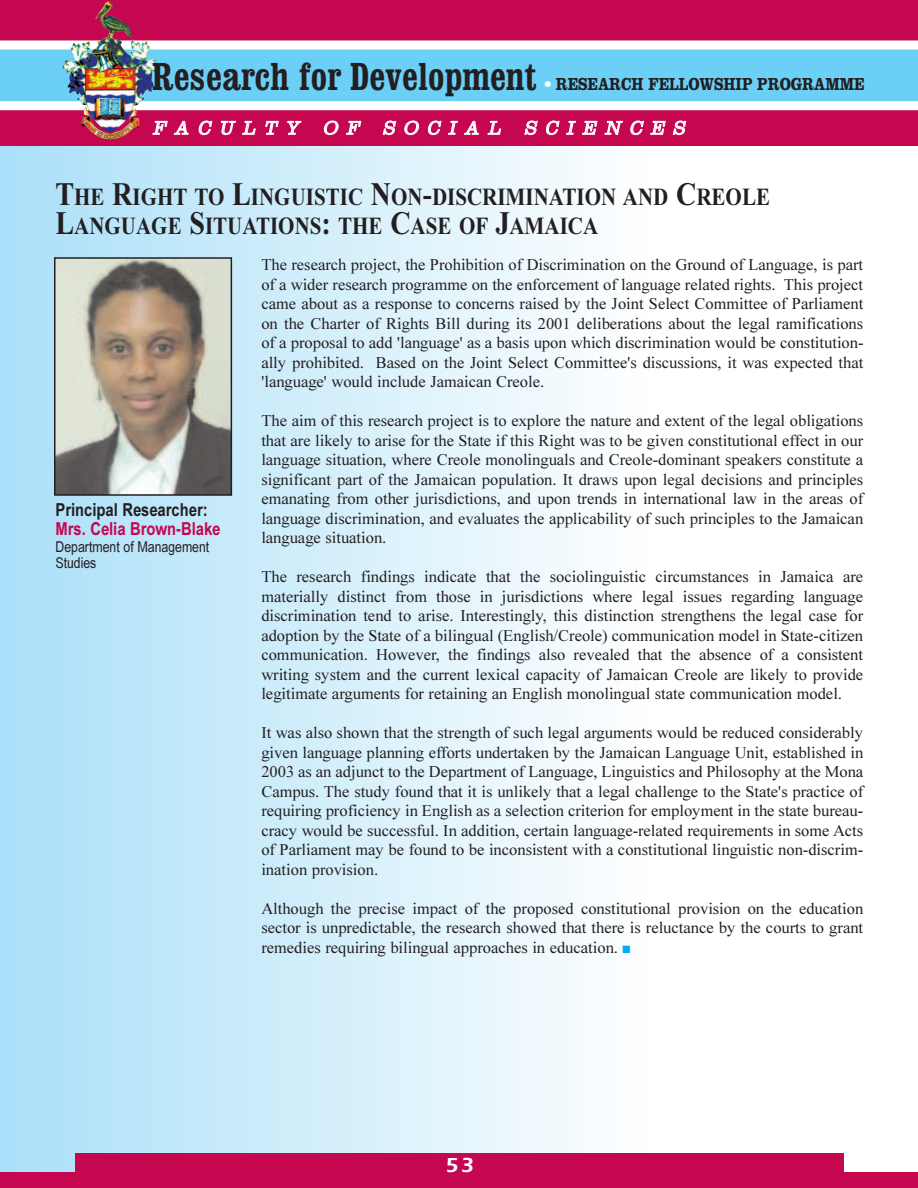
<style>
.page{position:relative;width:918px;height:1188px;background:#fff}
.page>*{position:absolute;margin:0;border:0;box-sizing:border-box;transform-origin:0 0}
.t1{font:39px "TTE9 AO00";color:#231f20;scale:.95 1}
.t2{font:24.75px/28.5px "TTEA5 O00";color:#231f20;scale:.85 1}
.t3{font:21px "TTEBAO00";color:#fff}
.t4{font:italic 19.5px "TTEB2 O00";color:#fff;scale:.95 1}
.t5{font:18px "TTEB6 O00";color:#231f20;scale:.8 1}
.t6{font:18px "TTED1 O00";color:#231f20}
.t7{font:18px "TTED1 O00";color:#c50750}
.t8{font:16.5px/19.5px "TTEBDO00";color:#231f20;text-align:justify}
.t9{font:15px/16.5px "TTECEO00";color:#231f20}
.s1{font-family:"TTEB2 O00";color:#fff}
.s2{font-size:33px}
.s3{font-family:"TTEC1 O00";font-size:10.5px;color:#00aeef}
</style>
<div class="page">
<div style="left:0;top:144px;width:8px;height:1044px;background:#aae0f9"></div>
<div style="left:5px;top:144px;width:12px;height:1044px;background:#abe0f9"></div>
<div style="left:14px;top:144px;width:11px;height:1044px;background:#ace1f9"></div>
<div style="left:22px;top:144px;width:12px;height:1044px;background:#ade1f9"></div>
<div style="left:31px;top:144px;width:11px;height:1044px;background:#aee1f9"></div>
<div style="left:39px;top:144px;width:11px;height:1044px;background:#b0e2f9"></div>
<div style="left:47px;top:144px;width:12px;height:1044px;background:#b1e2f9"></div>
<div style="left:56px;top:144px;width:11px;height:1044px;background:#b2e2f9"></div>
<div style="left:64px;top:144px;width:12px;height:1044px;background:#b3e3f9"></div>
<div style="left:73px;top:144px;width:11px;height:1044px;background:#b4e3f9"></div>
<div style="left:81px;top:144px;width:11px;height:1044px;background:#b5e3f9"></div>
<div style="left:89px;top:144px;width:12px;height:1044px;background:#b6e4f9"></div>
<div style="left:98px;top:144px;width:11px;height:1044px;background:#b7e4f9"></div>
<div style="left:106px;top:144px;width:12px;height:1044px;background:#b9e5fa"></div>
<div style="left:115px;top:144px;width:11px;height:1044px;background:#bae5fa"></div>
<div style="left:123px;top:144px;width:11px;height:1044px;background:#bbe5fa"></div>
<div style="left:131px;top:144px;width:12px;height:1044px;background:#bce6fa"></div>
<div style="left:140px;top:144px;width:11px;height:1044px;background:#bde6fa"></div>
<div style="left:148px;top:144px;width:12px;height:1044px;background:#bee7fa"></div>
<div style="left:157px;top:144px;width:11px;height:1044px;background:#bfe7fa"></div>
<div style="left:165px;top:144px;width:11px;height:1044px;background:#c0e7fa"></div>
<div style="left:173px;top:144px;width:12px;height:1044px;background:#c1e8fa"></div>
<div style="left:182px;top:144px;width:11px;height:1044px;background:#c2e8fa"></div>
<div style="left:190px;top:144px;width:12px;height:1044px;background:#c3e9fa"></div>
<div style="left:199px;top:144px;width:11px;height:1044px;background:#c4e9fa"></div>
<div style="left:207px;top:144px;width:11px;height:1044px;background:#c5e9fa"></div>
<div style="left:215px;top:144px;width:12px;height:1044px;background:#c6eafa"></div>
<div style="left:224px;top:144px;width:11px;height:1044px;background:#c7eafa"></div>
<div style="left:232px;top:144px;width:12px;height:1044px;background:#c8ebfa"></div>
<div style="left:241px;top:144px;width:11px;height:1044px;background:#caebfb"></div>
<div style="left:249px;top:144px;width:12px;height:1044px;background:#cbebfb"></div>
<div style="left:258px;top:144px;width:11px;height:1044px;background:#ccecfb"></div>
<div style="left:266px;top:144px;width:11px;height:1044px;background:#cdecfb"></div>
<div style="left:274px;top:144px;width:12px;height:1044px;background:#ceedfb"></div>
<div style="left:283px;top:144px;width:11px;height:1044px;background:#cfedfb"></div>
<div style="left:291px;top:144px;width:12px;height:1044px;background:#d0edfb"></div>
<div style="left:300px;top:144px;width:11px;height:1044px;background:#d1eefb"></div>
<div style="left:308px;top:144px;width:11px;height:1044px;background:#d2eefb"></div>
<div style="left:316px;top:144px;width:12px;height:1044px;background:#d3effb"></div>
<div style="left:325px;top:144px;width:11px;height:1044px;background:#d4effb"></div>
<div style="left:333px;top:144px;width:12px;height:1044px;background:#d5effb"></div>
<div style="left:342px;top:144px;width:11px;height:1044px;background:#d6f0fb"></div>
<div style="left:350px;top:144px;width:11px;height:1044px;background:#d7f0fb"></div>
<div style="left:358px;top:144px;width:12px;height:1044px;background:#d8f1fb"></div>
<div style="left:367px;top:144px;width:11px;height:1044px;background:#d9f1fb"></div>
<div style="left:375px;top:144px;width:12px;height:1044px;background:#dbf2fc"></div>
<div style="left:384px;top:144px;width:11px;height:1044px;background:#dcf2fc"></div>
<div style="left:392px;top:144px;width:11px;height:1044px;background:#ddf2fc"></div>
<div style="left:400px;top:144px;width:12px;height:1044px;background:#def3fc"></div>
<div style="left:409px;top:144px;width:11px;height:1044px;background:#dff3fc"></div>
<div style="left:417px;top:144px;width:12px;height:1044px;background:#e0f4fc"></div>
<div style="left:426px;top:144px;width:11px;height:1044px;background:#e1f4fc"></div>
<div style="left:434px;top:144px;width:11px;height:1044px;background:#e2f4fc"></div>
<div style="left:442px;top:144px;width:12px;height:1044px;background:#e4f5fc"></div>
<div style="left:451px;top:144px;width:11px;height:1044px;background:#e5f5fc"></div>
<div style="left:459px;top:144px;width:12px;height:1044px;background:#e6f6fc"></div>
<div style="left:468px;top:144px;width:11px;height:1044px;background:#e7f6fd"></div>
<div style="left:476px;top:144px;width:11px;height:1044px;background:#e8f6fd"></div>
<div style="left:484px;top:144px;width:12px;height:1044px;background:#e9f7fd"></div>
<div style="left:493px;top:144px;width:11px;height:1044px;background:#eaf7fd"></div>
<div style="left:501px;top:144px;width:12px;height:1044px;background:#ebf8fd"></div>
<div style="left:510px;top:144px;width:11px;height:1044px;background:#edf8fd"></div>
<div style="left:518px;top:144px;width:11px;height:1044px;background:#eef8fd"></div>
<div style="left:526px;top:144px;width:12px;height:1044px;background:#eff9fd"></div>
<div style="left:535px;top:144px;width:11px;height:1044px;background:#f0f9fd"></div>
<div style="left:543px;top:144px;width:12px;height:1044px;background:#f1fafd"></div>
<div style="left:552px;top:144px;width:11px;height:1044px;background:#f2fafd"></div>
<div style="left:560px;top:144px;width:11px;height:1044px;background:#f3fafe"></div>
<div style="left:568px;top:144px;width:12px;height:1044px;background:#f4fbfe"></div>
<div style="left:577px;top:144px;width:11px;height:1044px;background:#f6fbfe"></div>
<div style="left:585px;top:144px;width:12px;height:1044px;background:#f7fcfe"></div>
<div style="left:594px;top:144px;width:11px;height:1044px;background:#f8fcfe"></div>
<div style="left:602px;top:144px;width:11px;height:1044px;background:#f9fcfe"></div>
<div style="left:610px;top:144px;width:12px;height:1044px;background:#fafdfe"></div>
<div style="left:619px;top:144px;width:11px;height:1044px;background:#fbfdfe"></div>
<div style="left:0;top:0;width:918px;height:145px;background:#c50750"></div>
<div style="left:0;top:45px;width:918px;height:56px;background:#6bcff6"></div>
<div style="left:0;top:40px;width:918px;height:9px;background:#fff"></div>
<div style="left:0;top:101px;width:918px;height:9px;background:#fff"></div>
<img style="left:61px;top:1px;width:96px;height:131px">
<div style="left:0;top:1173px;width:918px;height:15px;background:#c50750"></div>
<div style="left:76px;top:1154px;width:768px;height:23px;background:#c50750"></div>
<img style="left:57px;top:260px;width:172px;height:233px">
<div style="left:54px;top:257px;width:178px;height:239px;border:2px solid #231f20"></div>
<h1 class="t1" style="left:152px;top:63px;width:406px">Research for Development</h1>
<p class="t4" style="left:153px;top:121px;width:564px">FACULTY OF SOCIAL SCIENCES</p>
<p class="t5" style="left:543px;top:78px;width:403px"><span class="s1">•</span> RESEARCH FELLOWSHIP PROGRAMME</p>
<h2 class="t2" style="left:56px;top:185px;width:842px"><span class="s2">T</span>HE <span class="s2">R</span>IGHT TO <span class="s2">L</span>INGUISTIC <span class="s2">N</span>ON<span class="s2">-</span>DISCRIMINATION AND <span class="s2">C</span>REOLE<br><span class="s2">L</span>ANGUAGE <span class="s2">S</span>ITUATIONS<span class="s2">:</span> THE <span class="s2">C</span>ASE OF <span class="s2">J</span>AMAICA</h2>
<p class="t6" style="left:56px;top:503px;width:154px">Principal Researcher:</p>
<p class="t7" style="left:56px;top:523px;width:166px">Mrs. Celia Brown-Blake</p>
<p class="t9" style="left:56px;top:540px;width:155px">Department of Management<br>Studies</p>
<p class="t8" style="left:261px;top:256px;width:604px">The research project, the Prohibition of Discrimination on the Ground of Language, is part of a wider research programme on the enforcement of language related rights. This project came about as a response to concerns raised by the Joint Select Committee of Parliament on the Charter of Rights Bill during its 2001 deliberations about the legal ramifications of a proposal to add 'language' as a basis upon which discrimination would be constitution&shy;ally prohibited. Based on the Joint Select Committee's discussions, it was expected that 'language' would include Jamaican Creole.</p>
<p class="t8" style="left:261px;top:412px;width:603px">The aim of this research project is to explore the nature and extent of the legal obligations that are likely to arise for the State if this Right was to be given constitutional effect in our language situation, where Creole monolinguals and Creole-dominant speakers constitute a significant part of the Jamaican population. It draws upon legal decisions and principles emanating from other jurisdictions, and upon trends in international law in the areas of language discrimination, and evaluates the applicability of such principles to the Jamaican language situation.</p>
<p class="t8" style="left:261px;top:568px;width:603px">The research findings indicate that the sociolinguistic circumstances in Jamaica are materially distinct from those in jurisdictions where legal issues regarding language discrimination tend to arise. Interestingly, this distinction strengthens the legal case for adoption by the State of a bilingual (English/Creole) communication model in State-citizen communication. However, the findings also revealed that the absence of a consistent writing system and the current lexical capacity of Jamaican Creole are likely to provide legitimate arguments for retaining an English monolingual state communication model.</p>
<p class="t8" style="left:261px;top:724px;width:603px">It was also shown that the strength of such legal arguments would be reduced considerably given language planning efforts undertaken by the Jamaican Language Unit, established in 2003 as an adjunct to the Department of Language, Linguistics and Philosophy at the Mona Campus. The study found that it is unlikely that a legal challenge to the State's practice of requiring proficiency in English as a selection criterion for employment in the state bureau&shy;cracy would be successful. In addition, certain language-related requirements in some Acts of Parliament may be found to be inconsistent with a constitutional linguistic non-discrim&shy;ination provision.</p>
<p class="t8" style="left:261px;top:900px;width:603px">Although the precise impact of the proposed constitutional provision on the education sector is unpredictable, the research showed that there is reluctance by the courts to grant remedies requiring bilingual approaches in education. <span class="s3">■</span></p>
<p class="t3" style="left:446px;top:1158px;width:30px">53</p>
</div>
